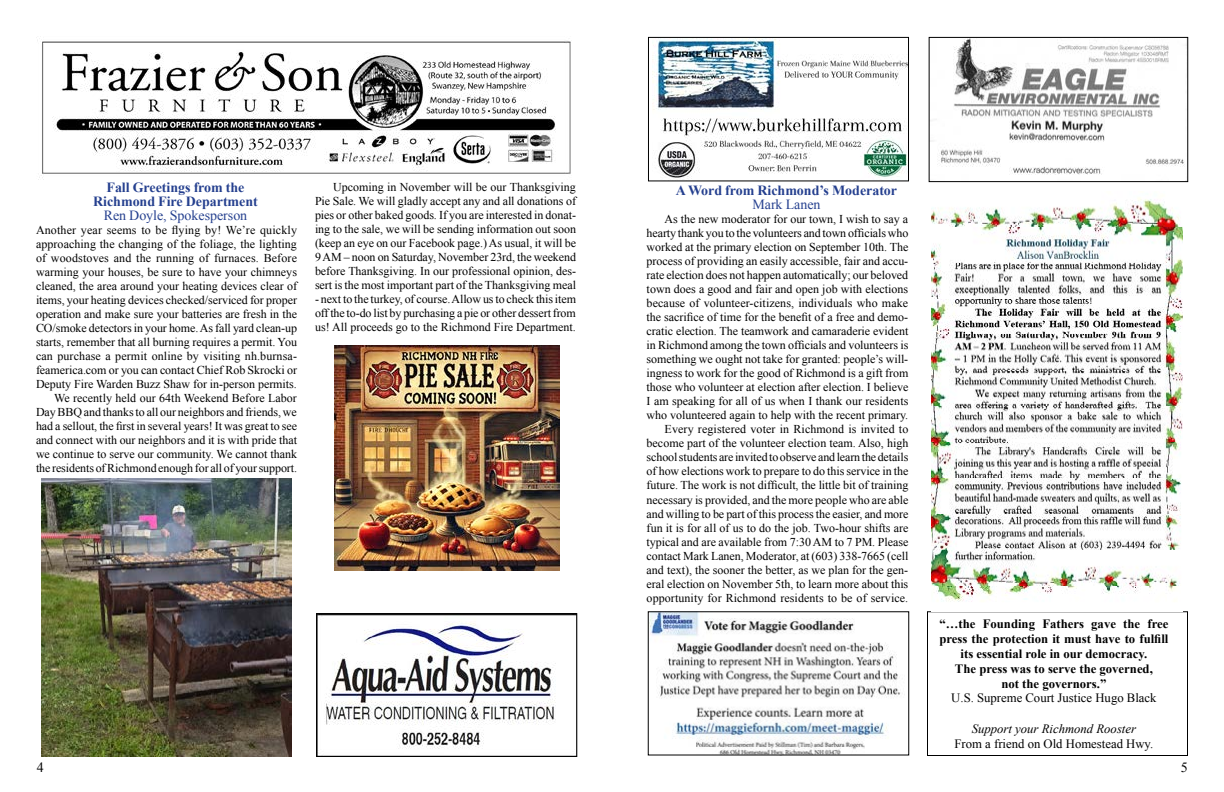
<style>
.page{position:relative;width:1224px;height:792px;background:#fff}
.page>*{position:absolute;margin:0;border:0;box-sizing:border-box;transform-origin:0 0}
.t1{font:700 14px/14px "Times New Roman";letter-spacing:-.005em;color:#25408f;text-align:center}
.t2{font:14px "Times New Roman";letter-spacing:-.005em;color:#25408f}
.t3{font:14px "Times New Roman";color:#000}
.t4{font:700 12.7px/14.8px "Times New Roman";color:#000;text-align:center}
.t5{font:12.7px "Times New Roman";color:#000}
.t6{font:italic 12.7px "Times New Roman";color:#000}
.t7{font:12px/14px "Times New Roman";color:#000;text-align:right}
</style>
<div class="page">
<img style="left:36px;top:37px;width:535px;height:143px">
<img style="left:318px;top:615px;width:257px;height:134px">
<div style="left:316px;top:613px;width:261px;height:144px;border:1px solid #000"></div>
<img style="left:653px;top:39px;width:254px;height:140px">
<div style="left:648px;top:37px;width:261px;height:144px;border:1px solid #000"></div>
<img style="left:931px;top:39px;width:254px;height:136px">
<div style="left:929px;top:37px;width:259px;height:145px;border:1px solid #000"></div>
<img style="left:650px;top:613px;width:255px;height:141px">
<div style="left:927px;top:611px;width:261px;height:145px;border:1px solid #000"></div>
<img style="left:41px;top:478px;width:251px;height:279px">
<img style="left:334px;top:346px;width:225px;height:225px">
<img style="left:932px;top:198px;width:251px;height:404px">
<div style="left:856px;top:617px;width:50px;height:22px;background:#fff"></div>
<p class="t1" style="left:93px;top:180px;width:166px">Fall Greetings from the<br>Richmond Fire Department</p>
<p class="t2" style="left:104px;top:206px;width:145px">Ren Doyle, Spokesperson</p>
<p class="t7" style="left:36px;top:222px;width:263px">Another year seems to be flying by! We’re quickly approaching the changing of the foliage, the lighting of woodstoves and the running of furnaces. Before warming your houses, be sure to have your chimneys cleaned, the area around your heating devices clear of items, your heating devices checked/serviced for proper operation and make sure your batteries are fresh in the CO/smoke detectors in your home. As fall yard clean-up starts, remember that all burning requires a permit. You can purchase a permit online by visiting nh.burnsa&shy;feamerica.com or you can contact Chief Rob Skrocki or Deputy Fire Warden Buzz Shaw for in-person permits.<br>We recently held our 64th Weekend Before Labor Day BBQ and thanks to all our neighbors and friends, we had a sellout, the first in several years! It was great to see and connect with our neighbors and it is with pride that we continue to serve our community. We cannot thank the residents of Richmond enough for all of your support.</p>
<p class="t7" style="left:315px;top:179px;width:263px;text-align:justify;text-indent:18px">Upcoming in November will be our Thanksgiving Pie Sale. We will gladly accept any and all donations of pies or other baked goods. If you are interested in donat&shy;ing to the sale, we will be sending information out soon (keep an eye on our Facebook page.) As usual, it will be 9 AM – noon on Saturday, November 23rd, the weekend before Thanksgiving. In our professional opinion, des&shy;sert is the most important part of the Thanksgiving meal</p>
<p class="t7" style="left:315px;top:291px;width:263px;text-align:justify">- next to the turkey, of course. Allow us to check this item off the to-do list by purchasing a pie or other dessert from us! All proceeds go to the Richmond Fire Department.</p>
<p class="t1" style="left:676px;top:183px;width:223px">A Word from Richmond’s Moderator</p>
<p class="t2" style="left:752px;top:195px;width:70px">Mark Lanen</p>
<p class="t7" style="left:647px;top:212px;width:263px">As the new moderator for our town, I wish to say a hearty thank you to the volunteers and town officials who worked at the primary election on September 10th. The process of providing an easily accessible, fair and accu&shy;rate election does not happen automatically; our beloved town does a good and fair and open job with elections because of volunteer-citizens, individuals who make the sacrifice of time for the benefit of a free and demo&shy;cratic election. The teamwork and camaraderie evident in Richmond among the town officials and volunteers is something we ought not take for granted: people’s will&shy;ingness to work for the good of Richmond is a gift from those who volunteer at election after election. I believe I am speaking for all of us when I thank our residents who volunteered again to help with the recent primary.<br>Every registered voter in Richmond is invited to become part of the volunteer election team. Also, high school students are invited to observe and learn the details of how elections work to prepare to do this service in the future. The work is not difficult, the little bit of training necessary is provided, and the more people who are able and willing to be part of this process the easier, and more fun it is for all of us to do the job. Two-hour shifts are typical and are available from 7:30 AM to 7 PM. Please contact Mark Lanen, Moderator, at (603) 338-7665 (cell and text), the sooner the better, as we plan for the gen&shy;eral election on November 5th, to learn more about this opportunity for Richmond residents to be of service.</p>
<p class="t4" style="left:939px;top:616px;width:230px">“…the Founding Fathers gave the free press the protection it must have to fulfill its essential role in our democracy.<br>The press was to serve the governed,<br>not the governors.”</p>
<p class="t5" style="left:951px;top:690px;width:207px">U.S. Supreme Court Justice Hugo Black</p>
<p class="t6" style="left:972px;top:720px;width:166px">Support your Richmond Rooster</p>
<p class="t5" style="left:955px;top:735px;width:200px">From a friend on Old Homestead Hwy.</p>
<p class="t3" style="left:37px;top:758px;width:8px">4</p>
<p class="t3" style="left:1181px;top:758px;width:8px">5</p>
</div>
